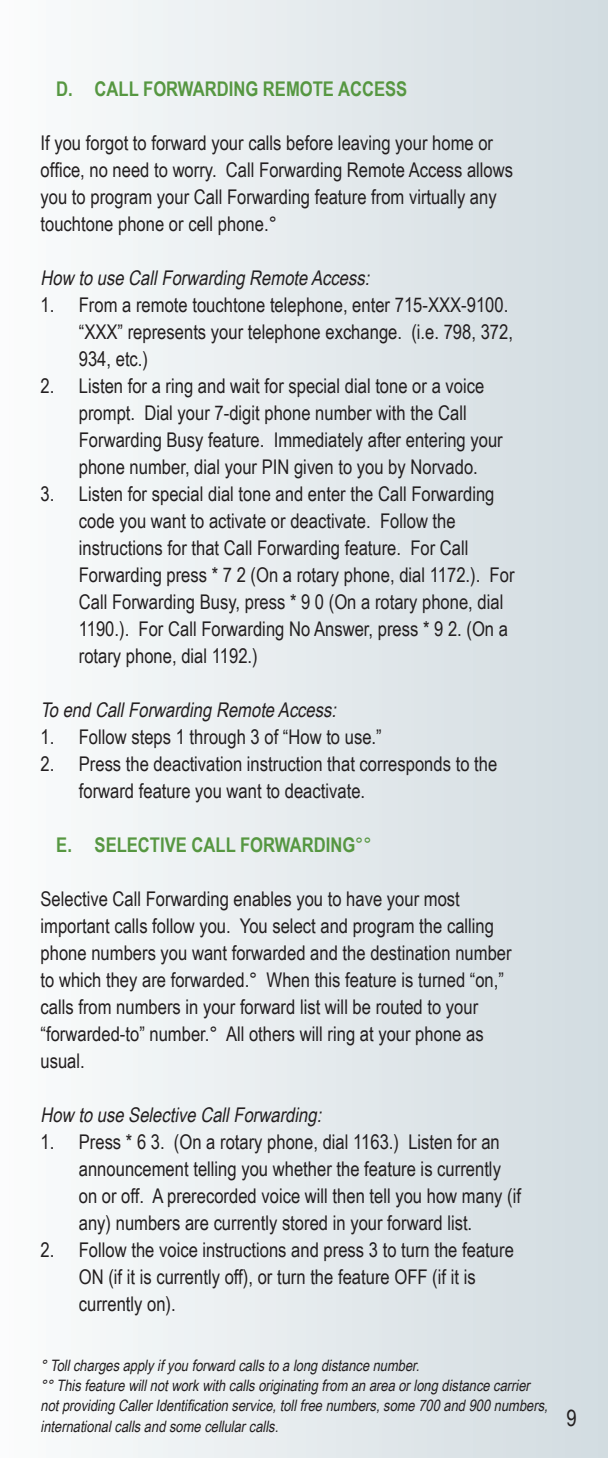
<style>
.page{position:relative;width:608px;height:1458px;background:#fff}
.page>*{position:absolute;margin:0;border:0;box-sizing:border-box;transform-origin:0 0}
.t1{font:22.5px "Arial Narrow";color:#231f20}
.t2{font:20.25px/27px "Arial Narrow";color:#231f20}
.t3{font:italic 20.25px "Arial Narrow";color:#231f20}
.t4{font:700 20.25px "Arial Narrow";color:#569741}
.t5{font:italic 15.75px/20.2px "Arial Narrow";color:#231f20}
.s1{font-weight:400}
</style>
<div class="page">
<div style="left:0;top:0;width:608px;height:1458px;background:linear-gradient(to right,#fbfcfc,#d1dbe0)"></div>
<p class="t4" style="left:56px;top:73px;width:352px">D. CALL FORWARDING REMOTE ACCESS</p>
<p class="t2" style="left:40px;top:128px;width:474px">If you forgot to forward your calls before leaving your home or office, no need to worry. Call Forwarding Remote Access allows you to program your Call Forwarding feature from virtually any touchtone phone or cell phone.°</p>
<p class="t3" style="left:40px;top:263px;width:335px">How touseCallForwardingRemoteAccess:</p>
<p class="t2" style="left:79px;top:290px;width:435px;text-indent:-38px">1. From a remote touchtone telephone, enter 715-XXX-9100. “XXX” represents your telephone exchange. (i.e. 798, 372,<br>934, etc.)</p>
<p class="t2" style="left:79px;top:371px;width:425px;text-indent:-38px">2. Listen for a ring and wait for special dial tone or a voice prompt. Dial your 7-digit phone number with the Call Forwarding Busy feature. Immediately after entering your phone number, dial your PIN given to you by Norvado.</p>
<p class="t2" style="left:79px;top:479px;width:437px;text-indent:-38px">3. Listen for special dial tone and enter the Call Forwarding code you want to activate or deactivate. Follow the instructions for that Call Forwarding feature. For Call Forwarding press * 7 2 (On a rotary phone, dial 1172.). For Call Forwarding Busy, press * 9 0 (On a rotary phone, dial 1190.). For Call Forwarding No Answer, press * 9 2. (On a rotary phone, dial 1192.)</p>
<p class="t3" style="left:40px;top:695px;width:302px">ToendCallForwardingRemoteAccess:</p>
<p class="t2" style="left:40px;top:722px;width:342px">1. Follow steps 1 through 3 of “How to use.”</p>
<p class="t2" style="left:79px;top:749px;width:420px;text-indent:-38px">2. Press the deactivation instruction that corresponds to the forward feature you want to deactivate.</p>
<p class="t4" style="left:56px;top:829px;width:316px">E. SELECTIVE CALL FORWARDING<span class="s1">°°</span></p>
<p class="t2" style="left:40px;top:884px;width:472px">Selective Call Forwarding enables you to have your most important calls follow you. You select and program the calling phone numbers you want forwarded and the destination number to which they are forwarded.° When this feature is turned “on,” calls from numbers in your forward list will be routed to your “forwarded-to” number.° All others will ring at your phone as usual.</p>
<p class="t3" style="left:40px;top:1100px;width:287px">How touseSelectiveCallForwarding:</p>
<p class="t2" style="left:79px;top:1127px;width:443px;text-indent:-38px">1. Press * 6 3. (On a rotary phone, dial 1163.) Listen for an announcement telling you whether the feature is currently on or off. A prerecorded voice will then tell you how many (if any) numbers are currently stored in your forward list.</p>
<p class="t2" style="left:79px;top:1235px;width:436px;text-indent:-38px">2. Follow the voice instructions and press 3 to turn the feature<br>ON (if it is currently off), or turn the feature OFF (if it is currently on).</p>
<p class="t5" style="left:40px;top:1355px;width:512px">°Tollchargesapplyifyouforwardcallstoalongdistancenumber. °°Thisfeaturewillnotworkwithcallsoriginatingfrom anareaorlongdistancecarrier notprovidingCallerIdentificationservice,tollfreenumbers,some700and900numbers, internationalcallsandsomecellularcalls.</p>
<p class="t1" style="left:566px;top:1402px;width:12px">9</p>
</div>
